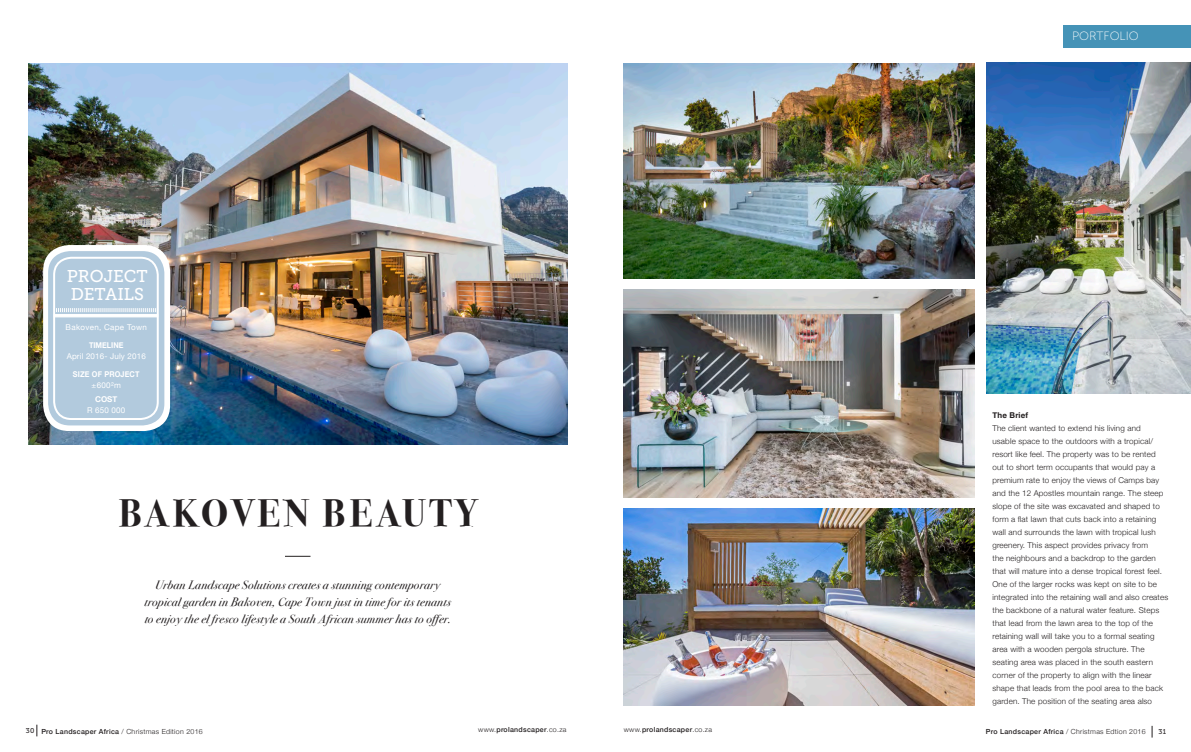
<style>
.page{position:relative;width:1191px;height:752px;background:#fff}
.page>*{position:absolute;margin:0;border:0;box-sizing:border-box;transform-origin:0 0}
.t1{font:700 38.1px "Bodoni Svty Two ITCTT";letter-spacing:.1em;color:#231f20}
.t2{font:17px/18px "Museo Slab 500";color:#fff}
.t3{font:italic 12px "Bodoni Svty Two ITCTT";letter-spacing:.02em;color:#231f20}
.t4{font:12px "Museo Sans 100";color:#fff}
.t5{font:300 8px/13px "Helvetica Neue";letter-spacing:.02em;color:#231f20}
.REF_category{font:8px "Helvetica Neue";letter-spacing:.02em;color:#fff}
.REF_category-2{font:700 8px "Helvetica Neue";letter-spacing:.01em;color:#fff;scale:.91 1}
.REF_category-3{font:8px "Helvetica Neue";letter-spacing:.04em;color:#fff}
.t6{font:700 8px "Helvetica Neue";letter-spacing:.02em;color:#231f20}
.REF_category-4{font:700 8px "Helvetica Neue";letter-spacing:.01em;color:#fff}
.t7{font:300 7px "Helvetica Neue";letter-spacing:.04em;color:#231f20}
.t8{font:500 7px "Helvetica Neue";letter-spacing:.04em;color:#231f20}
.t9{font:7px "Museo Slab 500";color:#231f20}
.s1{font-weight:500}
.s2{font-weight:300}
</style>
<div class="page">
<svg style="left:1151px;top:725px;width:1px;height:12px"></svg>
<svg style="left:36px;top:724px;width:1px;height:12px"></svg>
<img style="left:28px;top:63px;width:539px;height:381px">
<svg style="left:285px;top:555px;width:25px;height:1px"></svg>
<div style="left:43px;top:245px;width:127px;height:186px;background:#fff;border-radius:26px"></div>
<div style="left:48px;top:251px;width:116px;height:174px;background:#b2cadd;border-radius:22px"></div>
<div style="left:53px;top:256px;width:106px;height:164px;border:2px solid #fff;border-radius:17px"></div>
<hr style="left:54px;top:314px;width:104px;height:3px;background:#fff">
<svg style="left:54px;top:308px;width:104px;height:4px"></svg>
<div style="left:1063px;top:26px;width:128px;height:22px;background:#4593b7"></div>
<img style="left:624px;top:63px;width:350px;height:215px">
<img style="left:986px;top:62px;width:205px;height:331px">
<img style="left:624px;top:290px;width:350px;height:207px">
<img style="left:624px;top:508px;width:350px;height:197px">
<p class="t2" style="left:67px;top:267px;width:83px">PROJECT<br>DETAILS</p>
<p class="REF_category-3" style="left:66px;top:321px;width:83px">Bakoven, Cape Town</p>
<p class="REF_category-2" style="left:89px;top:339px;width:39px">TIMELINE</p>
<p class="REF_category" style="left:67px;top:350px;width:81px">April 2016- July 2016</p>
<p class="REF_category-2" style="left:73px;top:368px;width:75px">SIZE OF PROJECT</p>
<p class="REF_category" style="left:92px;top:379px;width:31px">±600²m</p>
<p class="REF_category-4" style="left:95px;top:393px;width:24px">COST</p>
<p class="REF_category" style="left:87px;top:404px;width:39px">R 650 000</p>
<p class="t1" style="left:119px;top:481px;width:359px">BAKOVEN BEAUTY</p>
<p class="t3" style="left:155px;top:574px;width:286px">Urban Landscape Solutions creates a stunning contemporary</p>
<p class="t3" style="left:145px;top:591px;width:308px">tropical garden in Bakoven, Cape Town just in time for its tenants</p>
<p class="t3" style="left:145px;top:608px;width:308px">to enjoy the el fresco lifestyle a South African summer has to offer.</p>
<p class="t4" style="left:1072px;top:30px;width:68px">PORTFOLIO</p>
<p class="t6" style="left:992px;top:408px;width:37px">The Brief</p>
<p class="t5" style="left:992px;top:420px;width:150px">The client wanted to extend his living and</p>
<p class="t5" style="left:992px;top:433px;width:162px">usable space to the outdoors with a tropical/</p>
<p class="t5" style="left:992px;top:446px;width:177px">resort like feel. The property was to be rented out to short term occupants that would pay a premium rate to enjoy the views of Camps bay and the 12 Apostles mountain range. The steep slope of the site was excavated and shaped to form a flat lawn that cuts back into a retaining wall and surrounds the lawn with tropical lush greenery. This aspect provides privacy from<br>the neighbours and a backdrop to the garden that will mature into a dense tropical forest feel.<br>One of the larger rocks was kept on site to be integrated into the retaining wall and also creates the backbone of a natural water feature. Steps that lead from the lawn area to the top of the retaining wall will take you to a formal seating area with a wooden pergola structure. The seating area was placed in the south eastern corner of the property to align with the linear shape that leads from the pool area to the back garden. The position of the seating area also</p>
<p class="t9" style="left:26px;top:726px;width:10px">30</p>
<p class="t7" style="left:41px;top:725px;width:163px"><span class="s1">Pro Landscaper Africa</span> / Christmas Edition 2016</p>
<p class="t8" style="left:478px;top:723px;width:90px"><span class="s2">www.</span>prolandscaper<span class="s2">.co.za</span></p>
<p class="t8" style="left:624px;top:724px;width:90px"><span class="s2">www.</span>prolandscaper<span class="s2">.co.za</span></p>
<p class="t7" style="left:986px;top:725px;width:161px"><span class="s1">Pro Landscaper Africa</span> / Christmas Edtion 2016</p>
<p class="t9" style="left:1158px;top:726px;width:9px">31</p>
</div>
